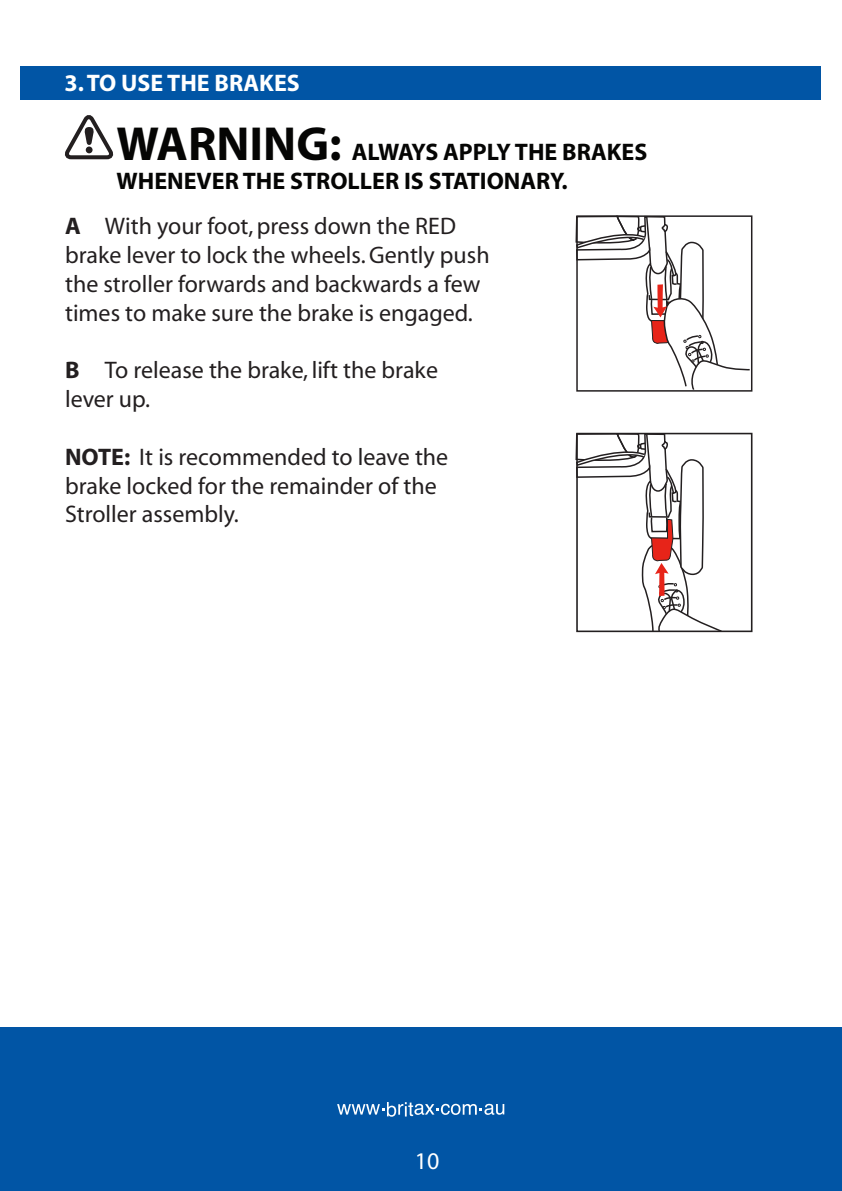
<style>
.page{position:relative;width:842px;height:1191px;background:#fff}
.page>*{position:absolute;margin:0;border:0;box-sizing:border-box;transform-origin:0 0}
.t1{font:24px/28.8px "Myriad";color:#231f20}
.t2{font:700 24px/28.8px "Myriad";color:#050504}
.t3{font:700 24px "Myriad";color:#fff}
.t4{font:24px "Myriad";color:#fff}
.s1{font-size:48px}
.s2{font-weight:700}
</style>
<div class="page">
<div style="left:0;top:1027px;width:842px;height:164px;background:#0155a5"></div>
<svg style="left:337px;top:1102px;width:167px;height:14px"></svg>
<div style="left:21px;top:66px;width:800px;height:33px;background:#0155a5"></div>
<svg style="left:65px;top:115px;width:49px;height:45px"></svg>
<svg style="left:575px;top:215px;width:176px;height:176px"></svg>
<div style="left:576px;top:433px;width:176px;height:199px;border:2px solid #231f20"></div>
<svg style="left:575px;top:432px;width:148px;height:201px"></svg>
<p class="t3" style="left:65px;top:70px;width:237px">3. TO USE THE BRAKES</p>
<p class="t2" style="left:116px;top:138px;width:532px"><span class="s1">WARNING:</span> ALWAYS APPLY THE BRAKES<br>WHENEVER THE STROLLER IS STATIONARY.</p>
<p class="t1" style="left:65px;top:213px;width:426px"><span class="s2">A</span> With your foot, press down the RED brake lever to lock the wheels. Gently push the stroller forwards and backwards a few times to make sure the brake is engaged.</p>
<p class="t1" style="left:65px;top:357px;width:374px"><span class="s2">B</span> To release the brake, lift the brake lever up.</p>
<p class="t1" style="left:65px;top:443px;width:385px"><span class="s2">NOTE:</span> It is recommended to leave the brake locked for the remainder of the<br>Stroller assembly.</p>
<p class="t4" style="left:415px;top:1149px;width:26px">10</p>
</div>
